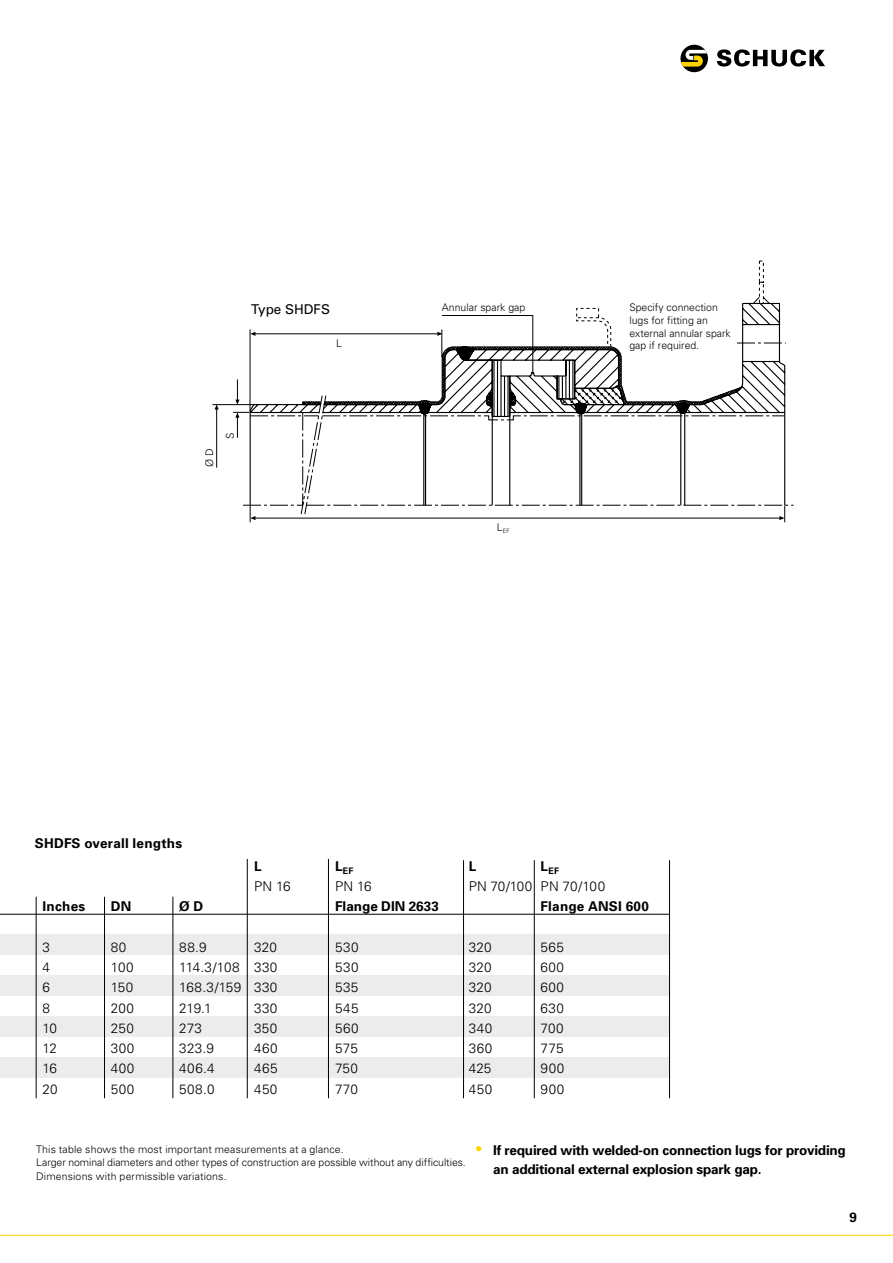
<style>
.page{position:relative;width:893px;height:1263px;background:#fff}
.page>*{position:absolute;margin:0;border:0;box-sizing:border-box;transform-origin:0 0}
.t1{font:300 13.5px "Univers";letter-spacing:.03em;color:#000}
.t2{font:700 13.5px/18.8px "Univers";letter-spacing:-.015em;color:#000}
.t3{font:700 13.5px "Univers";letter-spacing:.015em;color:#000}
.t4{font:300 13.5px "Univers";letter-spacing:.005em;color:#000}
.t5{font:700 13.5px "Univers";letter-spacing:.02em;color:#000}
.t6{font:300 13.5px "Univers";color:#000}
.t7{font:13.5px "Univers";color:#000}
.t8{font:300 10.5px/12.6px "Univers";color:#000}
.t9{font:700 9px "Univers";color:#000}
.t10{font:300 6px "Univers";color:#000}
.s1{font-size:21px;color:#ffd500}
</style>
<div class="page">
<svg style="left:0;top:1234px;width:893px;height:2px;background:#ffe876"></svg>
<svg style="left:717px;top:49px;width:108px;height:18px"></svg>
<svg style="left:680px;top:45px;width:28px;height:27px"></svg>
<svg style="left:680px;top:50px;width:28px;height:16px"></svg>
<div style="left:0;top:935px;width:670px;height:20px;background:#ececed"></div>
<div style="left:0;top:975px;width:670px;height:21px;background:#ececed"></div>
<div style="left:0;top:1016px;width:670px;height:21px;background:#ececed"></div>
<div style="left:0;top:1057px;width:670px;height:20px;background:#ececed"></div>
<hr style="left:0;top:914px;width:669px;height:1px;background:#000">
<hr style="left:104px;top:897px;width:1px;height:201px;background:#000">
<hr style="left:173px;top:897px;width:1px;height:201px;background:#000">
<hr style="left:36px;top:897px;width:1px;height:201px;background:#000">
<hr style="left:247px;top:859px;width:1px;height:239px;background:#000">
<hr style="left:328px;top:859px;width:1px;height:239px;background:#000">
<hr style="left:463px;top:860px;width:1px;height:238px;background:#000">
<hr style="left:534px;top:860px;width:1px;height:238px;background:#000">
<hr style="left:669px;top:860px;width:1px;height:238px;background:#000">
<div style="left:759px;top:282px;width:5px;height:22px;border:1px dashed #000"></div>
<div style="left:759px;top:261px;width:5px;height:22px;border:1px dashed #000"></div>
<hr style="left:250px;top:329px;width:1px;height:82px;background:#000">
<hr style="left:255px;top:334px;width:183px;height:1px;background:#000">
<svg style="left:250px;top:332px;width:5px;height:4px"></svg>
<svg style="left:235px;top:379px;width:4px;height:25px"></svg>
<hr style="left:212px;top:404px;width:42px;height:1px;background:#000">
<svg style="left:233px;top:412px;width:9px;height:26px"></svg>
<hr style="left:216px;top:409px;width:1px;height:59px;background:#000">
<svg style="left:215px;top:404px;width:4px;height:6px"></svg>
<hr style="left:255px;top:518px;width:525px;height:1px;background:#000">
<svg style="left:779px;top:515px;width:6px;height:7px"></svg>
<svg style="left:250px;top:515px;width:5px;height:7px"></svg>
<svg style="left:683px;top:302px;width:103px;height:204px"></svg>
<svg style="left:249px;top:342px;width:433px;height:164px"></svg>
<svg style="left:301px;top:296px;width:469px;height:180px"></svg>
<p class="t7" style="left:251px;top:301px;width:81px">Type SHDFS</p>
<p class="t8" style="left:442px;top:301px;width:85px">Annular spark gap</p>
<p class="t8" style="left:629px;top:301px;width:103px">Specify connection lugs for fitting an external annular spark</p>
<p class="t8" style="left:336px;top:337px;width:7px">L</p>
<p class="t8" style="left:629px;top:339px;width:71px">gap if required.</p>
<p class="t8" style="left:203px;top:467px;width:20px;rotate:-90deg">Ø D</p>
<p class="t8" style="left:224px;top:439px;width:8px;rotate:-90deg">S</p>
<p class="t10" style="left:497px;top:527px;width:14px"><sup>L</sup>EF</p>
<p class="t3" style="left:35px;top:835px;width:149px">SHDFS overall lengths</p>
<p class="t2" style="left:254px;top:857px;width:9px">L</p>
<p class="t9" style="left:335px;top:865px;width:20px"><sup>L</sup>EF</p>
<p class="t2" style="left:469px;top:857px;width:9px">L</p>
<p class="t9" style="left:541px;top:865px;width:20px"><sup>L</sup>EF</p>
<p class="t1" style="left:254px;top:878px;width:38px">PN 16</p>
<p class="t1" style="left:335px;top:878px;width:38px">PN 16</p>
<p class="t4" style="left:469px;top:878px;width:138px">PN 70/100 PN 70/100</p>
<p class="t2" style="left:43px;top:897px;width:44px">Inches</p>
<p class="t2" style="left:111px;top:897px;width:22px">DN</p>
<p class="t2" style="left:179px;top:897px;width:26px">Ø D</p>
<p class="t2" style="left:335px;top:897px;width:105px">Flange DIN 2633</p>
<p class="t5" style="left:541px;top:898px;width:110px">Flange ANSI 600</p>
<p class="t1" style="left:43px;top:939px;width:9px">3</p>
<p class="t1" style="left:111px;top:939px;width:17px">80</p>
<p class="t1" style="left:179px;top:939px;width:29px">88.9</p>
<p class="t1" style="left:254px;top:939px;width:24px">320</p>
<p class="t1" style="left:335px;top:939px;width:25px">530</p>
<p class="t1" style="left:469px;top:939px;width:24px">320</p>
<p class="t1" style="left:541px;top:939px;width:25px">565</p>
<p class="t1" style="left:43px;top:959px;width:9px">4</p>
<p class="t1" style="left:111px;top:959px;width:24px">100</p>
<p class="t6" style="left:179px;top:959px;width:100px">114.3/108 330</p>
<p class="t1" style="left:335px;top:959px;width:25px">530</p>
<p class="t1" style="left:469px;top:959px;width:24px">320</p>
<p class="t1" style="left:541px;top:959px;width:25px">600</p>
<p class="t1" style="left:43px;top:979px;width:9px">6</p>
<p class="t1" style="left:111px;top:979px;width:24px">150</p>
<p class="t1" style="left:179px;top:979px;width:100px">168.3/159 330</p>
<p class="t1" style="left:335px;top:979px;width:25px">535</p>
<p class="t1" style="left:469px;top:979px;width:24px">320</p>
<p class="t1" style="left:541px;top:979px;width:25px">600</p>
<p class="t1" style="left:43px;top:1000px;width:9px">8</p>
<p class="t1" style="left:111px;top:1000px;width:25px">200</p>
<p class="t1" style="left:179px;top:1000px;width:34px">219.1</p>
<p class="t1" style="left:254px;top:1000px;width:25px">330</p>
<p class="t1" style="left:335px;top:1000px;width:25px">545</p>
<p class="t1" style="left:469px;top:1000px;width:24px">320</p>
<p class="t1" style="left:541px;top:1000px;width:25px">630</p>
<p class="t1" style="left:43px;top:1020px;width:16px">10</p>
<p class="t1" style="left:111px;top:1020px;width:25px">250</p>
<p class="t1" style="left:179px;top:1020px;width:24px">273</p>
<p class="t1" style="left:254px;top:1020px;width:25px">350</p>
<p class="t1" style="left:335px;top:1020px;width:25px">560</p>
<p class="t1" style="left:469px;top:1020px;width:25px">340</p>
<p class="t1" style="left:541px;top:1020px;width:25px">700</p>
<p class="t1" style="left:43px;top:1040px;width:16px">12</p>
<p class="t1" style="left:111px;top:1040px;width:25px">300</p>
<p class="t1" style="left:179px;top:1040px;width:36px">323.9</p>
<p class="t1" style="left:254px;top:1040px;width:25px">460</p>
<p class="t1" style="left:335px;top:1040px;width:24px">575</p>
<p class="t1" style="left:469px;top:1040px;width:25px">360</p>
<p class="t1" style="left:541px;top:1040px;width:24px">775</p>
<p class="t1" style="left:43px;top:1060px;width:16px">16</p>
<p class="t1" style="left:111px;top:1060px;width:25px">400</p>
<p class="t1" style="left:179px;top:1060px;width:37px">406.4</p>
<p class="t1" style="left:254px;top:1060px;width:25px">465</p>
<p class="t1" style="left:335px;top:1060px;width:25px">750</p>
<p class="t1" style="left:469px;top:1060px;width:24px">425</p>
<p class="t1" style="left:541px;top:1060px;width:25px">900</p>
<p class="t1" style="left:43px;top:1081px;width:17px">20</p>
<p class="t1" style="left:111px;top:1081px;width:25px">500</p>
<p class="t1" style="left:179px;top:1081px;width:37px">508.0</p>
<p class="t1" style="left:254px;top:1081px;width:25px">450</p>
<p class="t1" style="left:335px;top:1081px;width:24px">770</p>
<p class="t1" style="left:469px;top:1081px;width:25px">450</p>
<p class="t1" style="left:541px;top:1081px;width:25px">900</p>
<p class="t8" style="left:36px;top:1142px;width:431px;line-height:13.5px">This table shows the most important measurements at a glance.<br>Larger nominal diameters and other types of construction are possible without any difficulties.<br>Dimensions with permissible variations.</p>
<p class="t2" style="left:493px;top:1141px;width:354px;text-indent:-18px"><span class="s1">•</span> If required with welded-on connection lugs for providing an additional external explosion spark gap.</p>
</div>
